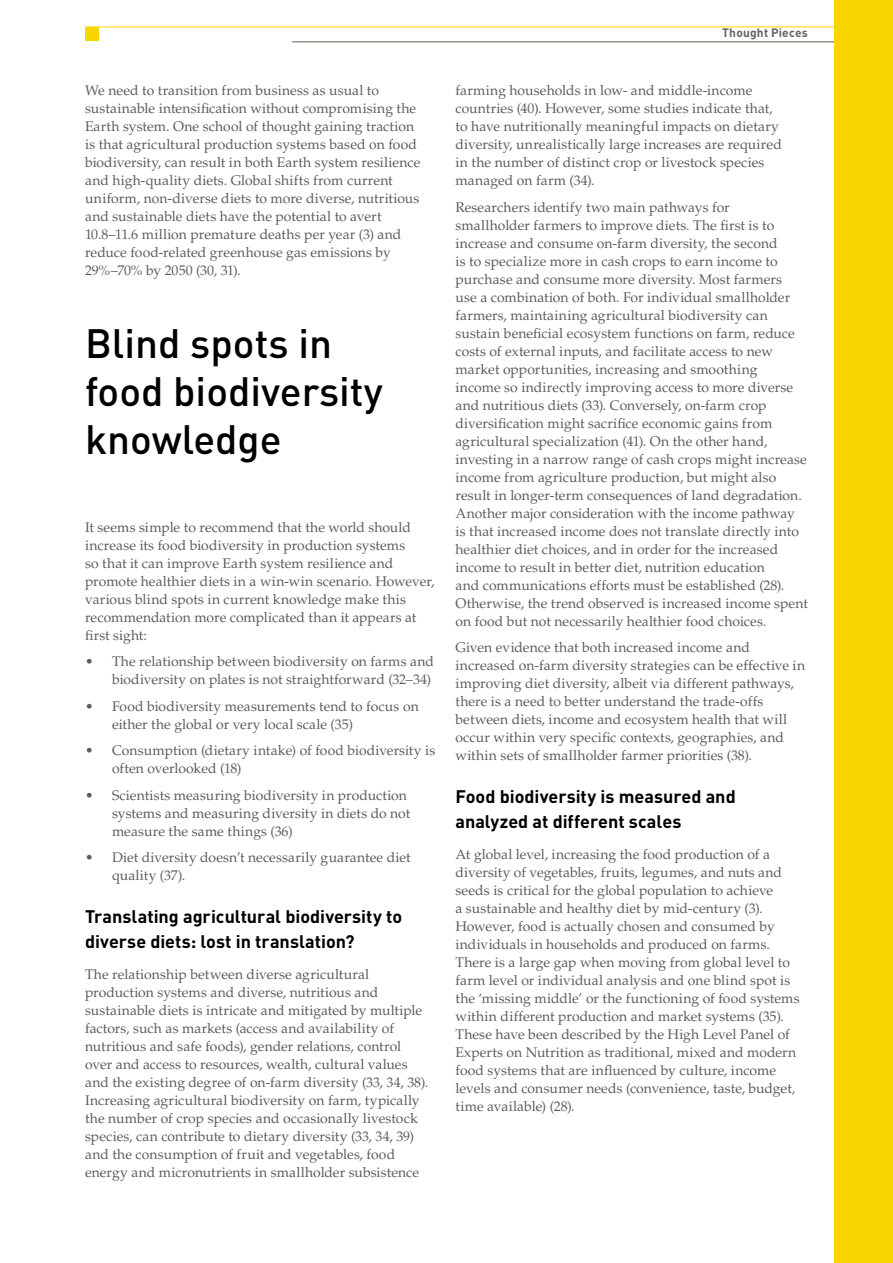
<style>
.page{position:relative;width:893px;height:1263px;background:#fff}
.page>*{position:absolute;margin:0;border:0;box-sizing:border-box;transform-origin:0 0}
.t1{font:500 40.5px/48px "DIN";color:#000}
.t2{font:700 18px/25.5px "DIN";color:#000}
.t3{font:13.95px/18px "Palatino LT Std";color:#5f5e5e}
.t4{font:700 12px "DIN";letter-spacing:.02em;color:#646363}
</style>
<div class="page">
<hr style="left:292px;top:41px;width:601px;height:1px;background:#60604d">
<hr style="left:85px;top:27px;width:808px;height:1px;background:#f9d600">
<div style="left:85px;top:27px;width:13px;height:14px;background:#f9d600"></div>
<div style="left:834px;top:0;width:59px;height:1263px;background:#f9d600"></div>
<p class="t3" style="left:85px;top:82px;width:337px">We need to transition from business as usual to sustainable intensification without compromising the Earth system. One school of thought gaining traction is that agricultural production systems based on food biodiversity, can result in both Earth system resilience and high-quality diets. Global shifts from current uniform, non-diverse diets to more diverse, nutritious and sustainable diets have the potential to avert 10.8–11.6 million premature deaths per year (3) and reduce food-related greenhouse gas emissions by 29%–70% by 2050 (30, 31).</p>
<h1 class="t1" style="left:85px;top:318px;width:299px">Blind spots in food biodiversity knowledge</h1>
<p class="t3" style="left:85px;top:518px;width:351px">It seems simple to recommend that the world should increase its food biodiversity in production systems<br>so that it can improve Earth system resilience and promote healthier diets in a win-win scenario. However, various blind spots in current knowledge make this recommendation more complicated than it appears at first sight:</p>
<p class="t3" style="left:85px;top:653px;width:351px;text-align:right">• The relationship between biodiversity on farms and biodiversity on plates is not straightforward (32–34)</p>
<p class="t3" style="left:112px;top:697px;width:308px;text-indent:-27px">• Food biodiversity measurements tend to focus on either the global or very local scale (35)</p>
<p class="t3" style="left:112px;top:742px;width:325px;text-indent:-27px">• Consumption (dietary intake) of food biodiversity is often overlooked (18)</p>
<p class="t3" style="left:112px;top:786px;width:300px;text-indent:-27px">• Scientists measuring biodiversity in production systems and measuring diversity in diets do not measure the same things (36)</p>
<p class="t3" style="left:112px;top:849px;width:300px;text-indent:-27px">• Diet diversity doesn’t necessarily guarantee diet quality (37).</p>
<p class="t2" style="left:85px;top:903px;width:319px">Translating agricultural biodiversity to diverse diets: lost in translation?</p>
<p class="t3" style="left:85px;top:965px;width:345px">The relationship between diverse agricultural production systems and diverse, nutritious and sustainable diets is intricate and mitigated by multiple factors, such as markets (access and availability of nutritious and safe foods), gender relations, control over and access to resources, wealth, cultural values and the existing degree of on-farm diversity (33, 34, 38).<br>Increasing agricultural biodiversity on farm, typically the number of crop species and occasionally livestock species, can contribute to dietary diversity (33, 34, 39) and the consumption of fruit and vegetables, food energy and micronutrients in smallholder subsistence</p>
<p class="t4" style="left:722px;top:25px;width:87px">Thought Pieces</p>
<p class="t3" style="left:455px;top:82px;width:328px">farming households in low- and middle-income countries (40). However, some studies indicate that, to have nutritionally meaningful impacts on dietary diversity, unrealistically large increases are required in the number of distinct crop or livestock species managed on farm (34).</p>
<p class="t3" style="left:455px;top:198px;width:354px">Researchers identify two main pathways for<br>smallholder farmers to improve diets. The first is to increase and consume on-farm diversity, the second<br>is to specialize more in cash crops to earn income to purchase and consume more diversity. Most farmers<br>use a combination of both. For individual smallholder farmers, maintaining agricultural biodiversity can sustain beneficial ecosystem functions on farm, reduce costs of external inputs, and facilitate access to new market opportunities, increasing and smoothing<br>income so indirectly improving access to more diverse and nutritious diets (33). Conversely, on-farm crop diversification might sacrifice economic gains from agricultural specialization (41). On the other hand, investing in a narrow range of cash crops might increase income from agriculture production, but might also result in longer-term consequences of land degradation.<br>Another major consideration with the income pathway is that increased income does not translate directly into healthier diet choices, and in order for the increased income to result in better diet, nutrition education<br>and communications efforts must be established (28).<br>Otherwise, the trend observed is increased income spent on food but not necessarily healthier food choices.</p>
<p class="t3" style="left:455px;top:639px;width:351px">Given evidence that both increased income and increased on-farm diversity strategies can be effective in improving diet diversity, albeit via different pathways, there is a need to better understand the trade-offs between diets, income and ecosystem health that will occur within very specific contexts, geographies, and within sets of smallholder farmer priorities (38).</p>
<p class="t2" style="left:455px;top:783px;width:282px">Food biodiversity is measured and analyzed at different scales</p>
<p class="t3" style="left:455px;top:845px;width:346px">At global level, increasing the food production of a diversity of vegetables, fruits, legumes, and nuts and seeds is critical for the global population to achieve<br>a sustainable and healthy diet by mid-century (3).<br>However, food is actually chosen and consumed by individuals in households and produced on farms.<br>There is a large gap when moving from global level to farm level or individual analysis and one blind spot is the ‘missing middle’ or the functioning of food systems within different production and market systems (35).<br>These have been described by the High Level Panel of Experts on Nutrition as traditional, mixed and modern food systems that are influenced by culture, income levels and consumer needs (convenience, taste, budget, time available) (28).</p>
</div>
